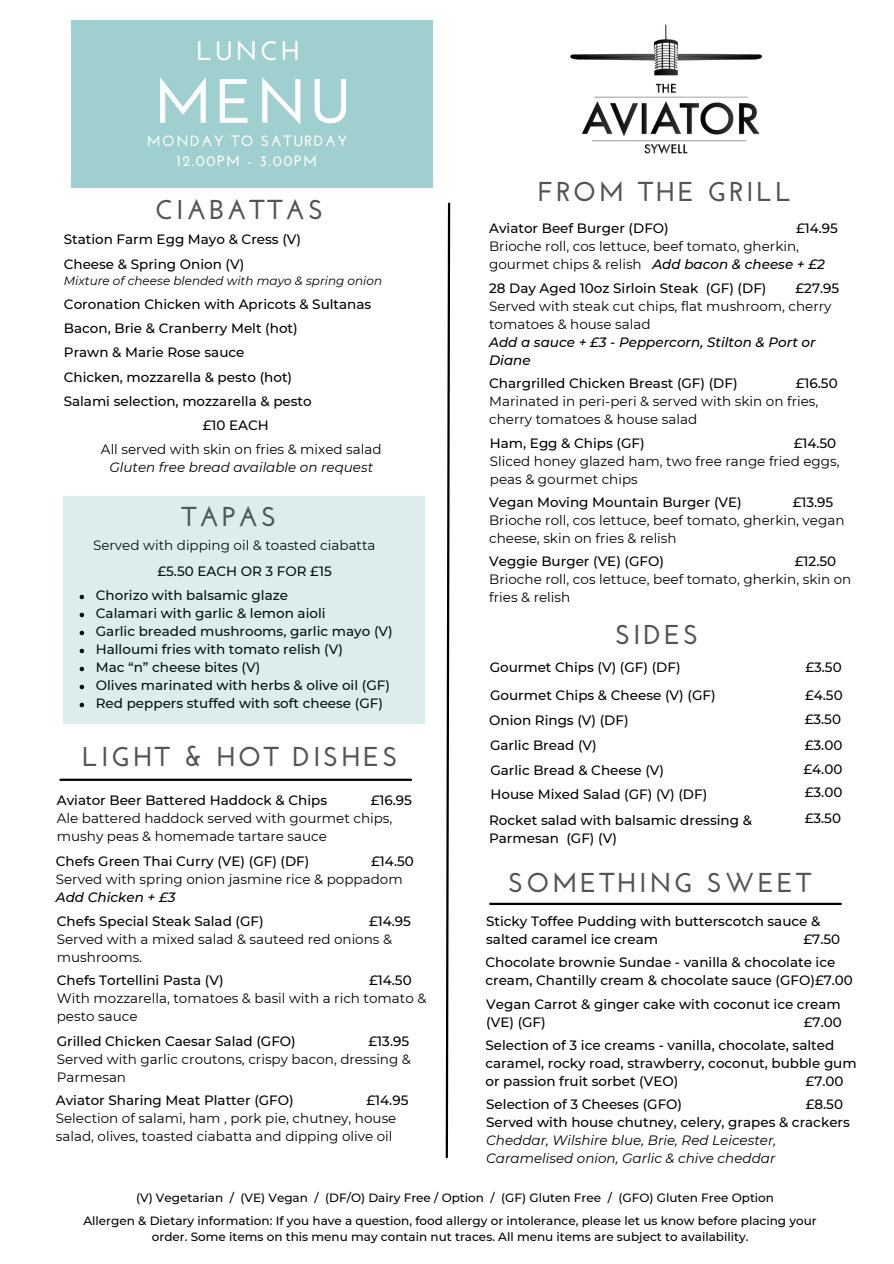
<style>
.page{position:relative;width:894px;height:1264px;background:#fff}
.page>*{position:absolute;margin:0;border:0;box-sizing:border-box;transform-origin:0 0}
.t1{font:700 62.4px "Josefin Sans";color:#fff}
.t2{font:700 27.3px "Josefin Sans";letter-spacing:.1em;color:#545454}
.t3{font:700 27px "Josefin Sans";letter-spacing:.1em;color:#fff}
.t4{font:700 15px/20.2px "Josefin Sans";letter-spacing:.1em;color:#fff;text-align:center}
.t5{font:500 13.5px/18px "Montserrat";color:#000}
.t6{font:13.5px/18px "Montserrat";color:#000}
.t7{font:italic 13.5px/18px "Montserrat";color:#000}
.t8{font:500 12px/16px "Montserrat";color:#000;text-align:center}
.t9{font:italic 12px "Montserrat";color:#000}
.s1{font-style:italic}
.s2{font-weight:500}
.s3{font-weight:500;font-style:italic}
.s4{font-weight:500;font-style:normal}
</style>
<div class="page">
<hr style="left:490px;top:902px;width:350px;height:3px;background:#000">
<svg style="left:445px;top:202px;width:6px;height:957px"></svg>
<img style="left:570px;top:25px;width:190px;height:128px">
<div style="left:71px;top:21px;width:361px;height:167px;background:#9fcfcf"></div>
<hr style="left:60px;top:778px;width:351px;height:3px;background:#000">
<div style="left:63px;top:496px;width:361px;height:227px;background:#dceded"></div>
<p class="t3" style="left:196px;top:39px;width:105px">LUNCH</p>
<h4 class="t1" style="left:154px;top:76px;width:198px">MENU</h4>
<p class="t4" style="left:147px;top:132px;width:202px">MONDAY TO SATURDAY<br>12.00PM - 3.00PM</p>
<h3 class="t2" style="left:155px;top:198px;width:170px">CIABATTAS</h3>
<h4 class="t5" style="left:64px;top:231px;width:239px">Station Farm Egg Mayo &amp; Cress (V)</h4>
<h3 class="t5" style="left:64px;top:255px;width:182px">Cheese &amp; Spring Onion (V)</h3>
<h4 class="t9" style="left:64px;top:274px;width:320px">Mixture of cheese blended with mayo &amp; spring onion</h4>
<h2 class="t5" style="left:64px;top:295px;width:309px">Coronation Chicken with Apricots &amp; Sultanas</h2>
<h4 class="t5" style="left:64px;top:319px;width:235px">Bacon, Brie &amp; Cranberry Melt (hot)</h4>
<h4 class="t5" style="left:64px;top:343px;width:182px">Prawn &amp; Marie Rose sauce</h4>
<h4 class="t5" style="left:64px;top:367px;width:230px">Chicken, mozzarella &amp; pesto (hot)</h4>
<h4 class="t5" style="left:64px;top:392px;width:249px">Salami selection, mozzarella &amp; pesto</h4>
<h1 class="t5" style="left:203px;top:416px;width:68px">£10 EACH</h1>
<h2 class="t6" style="left:101px;top:440px;width:282px;text-align:center">All served with skin on fries &amp; mixed salad<br><span class="s1">Gluten free bread available on request</span></h2>
<p class="t2" style="left:181px;top:505px;width:96px">TAPAS</p>
<p class="t6" style="left:93px;top:536px;width:284px">Served with dipping oil &amp; toasted ciabatta</p>
<h2 class="t5" style="left:157px;top:562px;width:176px">£5.50 EACH OR 3 FOR £15</h2>
<h5 class="t5" style="left:96px;top:586px;width:194px">Chorizo with balsamic glaze</h5>
<h5 class="t5" style="left:96px;top:604px;width:231px">Calamari with garlic &amp; lemon aioli</h5>
<h5 class="t5" style="left:96px;top:622px;width:298px">Garlic breaded mushrooms, garlic mayo (V)</h5>
<h5 class="t5" style="left:96px;top:640px;width:248px">Halloumi fries with tomato relish (V)</h5>
<h5 class="t5" style="left:96px;top:658px;width:166px">Mac “n” cheese bites (V)</h5>
<h5 class="t5" style="left:96px;top:676px;width:295px">Olives marinated with herbs &amp; olive oil (GF)</h5>
<p class="t5" style="left:96px;top:694px;width:288px">Red peppers stuffed with soft cheese (GF)</p>
<h4 class="t2" style="left:82px;top:746px;width:317px">LIGHT &amp; HOT DISHES</h4>
<h4 class="t5" style="left:57px;top:791px;width:272px">Aviator Beer Battered Haddock &amp; Chips</h4>
<h4 class="t6" style="left:57px;top:791px;width:356px;text-indent:314px"><span class="s2">£16.95<br></span>Ale battered haddock served with gourmet chips, mushy peas &amp; homemade tartare sauce</h4>
<h4 class="t5" style="left:56px;top:852px;width:255px">Chefs Green Thai Curry (VE) (GF) (DF)</h4>
<h4 class="t6" style="left:56px;top:852px;width:359px;text-indent:315px"><span class="s2">£14.50<br></span>Served with spring onion jasmine rice &amp; poppadom<br><span class="s3">Add Chicken + £3</span></h4>
<h4 class="t5" style="left:57px;top:912px;width:208px">Chefs Special Steak Salad (GF)</h4>
<h4 class="t6" style="left:57px;top:912px;width:355px;text-indent:312px"><span class="s2">£14.95<br></span>Served with a mixed salad &amp; sauteed red onions &amp; mushrooms.</h4>
<p class="t5" style="left:57px;top:971px;width:168px">Chefs Tortellini Pasta (V)</p>
<p class="t6" style="left:57px;top:971px;width:371px;text-indent:312px"><span class="s2">£14.50<br></span>With mozzarella, tomatoes &amp; basil with a rich tomato &amp; pesto sauce</p>
<h5 class="t5" style="left:57px;top:1031px;width:240px">Grilled Chicken Caesar Salad (GFO)</h5>
<h5 class="t6" style="left:57px;top:1031px;width:355px;text-indent:312px"><span class="s2">£13.95<br></span>Served with garlic croutons, crispy bacon, dressing &amp;<br>Parmesan</h5>
<h5 class="t5" style="left:56px;top:1090px;width:239px">Aviator Sharing Meat Platter (GFO)</h5>
<h5 class="t6" style="left:56px;top:1090px;width:354px;text-indent:310px"><span class="s2">£14.95<br></span>Selection of salami, ham , pork pie, chutney, house salad, olives, toasted ciabatta and dipping olive oil</h5>
<h2 class="t2" style="left:537px;top:181px;width:255px">FROM THE GRILL</h2>
<h4 class="t5" style="left:489px;top:219px;width:181px">Aviator Beef Burger (DFO)</h4>
<h4 class="t6" style="left:489px;top:219px;width:350px;text-indent:307px"><span class="s2">£14.95<br></span>Brioche roll, cos lettuce, beef tomato, gherkin, gourmet chips &amp; relish <span class="s3">Add bacon &amp; cheese + £2</span></h4>
<h5 class="t5" style="left:489px;top:279px;width:279px">28 Day Aged 10oz Sirloin Steak (GF) (DF)</h5>
<h5 class="t6" style="left:489px;top:279px;width:351px;text-indent:306px"><span class="s2">£27.95<br></span>Served with steak cut chips, flat mushroom, cherry tomatoes &amp; house salad<br><span class="s3">Add a sauce + £3 - Peppercorn, Stilton &amp; Port or<br>Diane</span></h5>
<h5 class="t5" style="left:489px;top:374px;width:250px">Chargrilled Chicken Breast (GF) (DF)</h5>
<h5 class="t6" style="left:489px;top:374px;width:350px;text-indent:306px"><span class="s2">£16.50<br></span>Marinated in peri-peri &amp; served with skin on fries, cherry tomatoes &amp; house salad</h5>
<h3 class="t5" style="left:490px;top:434px;width:156px">Ham, Egg &amp; Chips (GF)</h3>
<h3 class="t6" style="left:490px;top:434px;width:351px;text-indent:304px"><span class="s2">£14.50<br></span>Sliced honey glazed ham, two free range fried eggs, peas &amp; gourmet chips</h3>
<h6 class="t5" style="left:489px;top:493px;width:254px">Vegan Moving Mountain Burger (VE)</h6>
<h6 class="t6" style="left:489px;top:493px;width:357px;text-indent:303px"><span class="s2">£13.95<br></span>Brioche roll, cos lettuce, beef tomato, gherkin, vegan cheese, skin on fries &amp; relish</h6>
<h6 class="t5" style="left:489px;top:552px;width:176px">Veggie Burger (VE) (GFO)</h6>
<h6 class="t6" style="left:489px;top:552px;width:363px;text-indent:305px"><span class="s2">£12.50<br></span>Brioche roll, cos lettuce, beef tomato, gherkin, skin on fries &amp; relish</h6>
<h5 class="t2" style="left:615px;top:624px;width:85px">SIDES</h5>
<h5 class="t5" style="left:489px;top:658px;width:192px">Gourmet Chips (V) (GF) (DF)</h5>
<h5 class="t5" style="left:490px;top:686px;width:227px">Gourmet Chips &amp; Cheese (V) (GF)</h5>
<h4 class="t5" style="left:489px;top:710px;width:141px">Onion Rings (V) (DF)</h4>
<h4 class="t5" style="left:490px;top:736px;width:108px">Garlic Bread (V)</h4>
<h4 class="t5" style="left:490px;top:760px;width:175px">Garlic Bread &amp; Cheese (V)</h4>
<h4 class="t5" style="left:490px;top:785px;width:218px">House Mixed Salad (GF) (V) (DF)</h4>
<h2 class="t5" style="left:805px;top:657px;width:38px">£3.50</h2>
<h3 class="t5" style="left:804px;top:686px;width:39px">£4.50</h3>
<h3 class="t5" style="left:804px;top:710px;width:38px">£3.50</h3>
<h3 class="t5" style="left:804px;top:736px;width:39px">£3.00</h3>
<h3 class="t5" style="left:803px;top:760px;width:40px">£4.00</h3>
<h3 class="t5" style="left:804px;top:783px;width:39px">£3.00</h3>
<h4 class="t5" style="left:489px;top:811px;width:264px">Rocket salad with balsamic dressing &amp;<br>Parmesan (GF) (V)</h4>
<h3 class="t5" style="left:804px;top:809px;width:38px">£3.50</h3>
<h5 class="t2" style="left:508px;top:871px;width:304px">SOMETHING SWEET</h5>
<h2 class="t5" style="left:486px;top:912px;width:335px">Sticky Toffee Pudding with butterscotch sauce &amp; salted caramel ice cream</h2>
<h2 class="t5" style="left:803px;top:930px;width:38px">£7.50</h2>
<h5 class="t5" style="left:485px;top:953px;width:369px">Chocolate brownie Sundae - vanilla &amp; chocolate ice cream, Chantilly cream &amp; chocolate sauce (GFO)£7.00</h5>
<h3 class="t5" style="left:486px;top:994px;width:356px">Vegan Carrot &amp; ginger cake with coconut ice cream (VE) (GF)</h3>
<h3 class="t5" style="left:803px;top:1012px;width:39px">£7.00</h3>
<p class="t5" style="left:485px;top:1035px;width:372px">Selection of 3 ice creams - vanilla, chocolate, salted caramel, rocky road, strawberry, coconut, bubble gum or passion fruit sorbet (VEO)</p>
<p class="t5" style="left:805px;top:1071px;width:39px">£7.00</p>
<p class="t5" style="left:486px;top:1095px;width:197px">Selection of 3 Cheeses (GFO)</p>
<p class="t7" style="left:486px;top:1095px;width:365px;text-indent:319px"><span class="s4">£8.50<br>Served with house chutney, celery, grapes &amp; crackers </span>Cheddar, Wilshire blue, Brie, Red Leicester, Caramelised onion, Garlic &amp; chive cheddar</p>
<p class="t8" style="left:136px;top:1189px;width:639px">(V) Vegetarian / (VE) Vegan / (DF/O) Dairy Free / Option / (GF) Gluten Free / (GFO) Gluten Free Option</p>
<p class="t8" style="left:83px;top:1212px;width:734px">Allergen &amp; Dietary information: If you have a question, food allergy or intolerance, please let us know before placing your order. Some items on this menu may contain nut traces. All menu items are subject to availability.</p>
</div>
